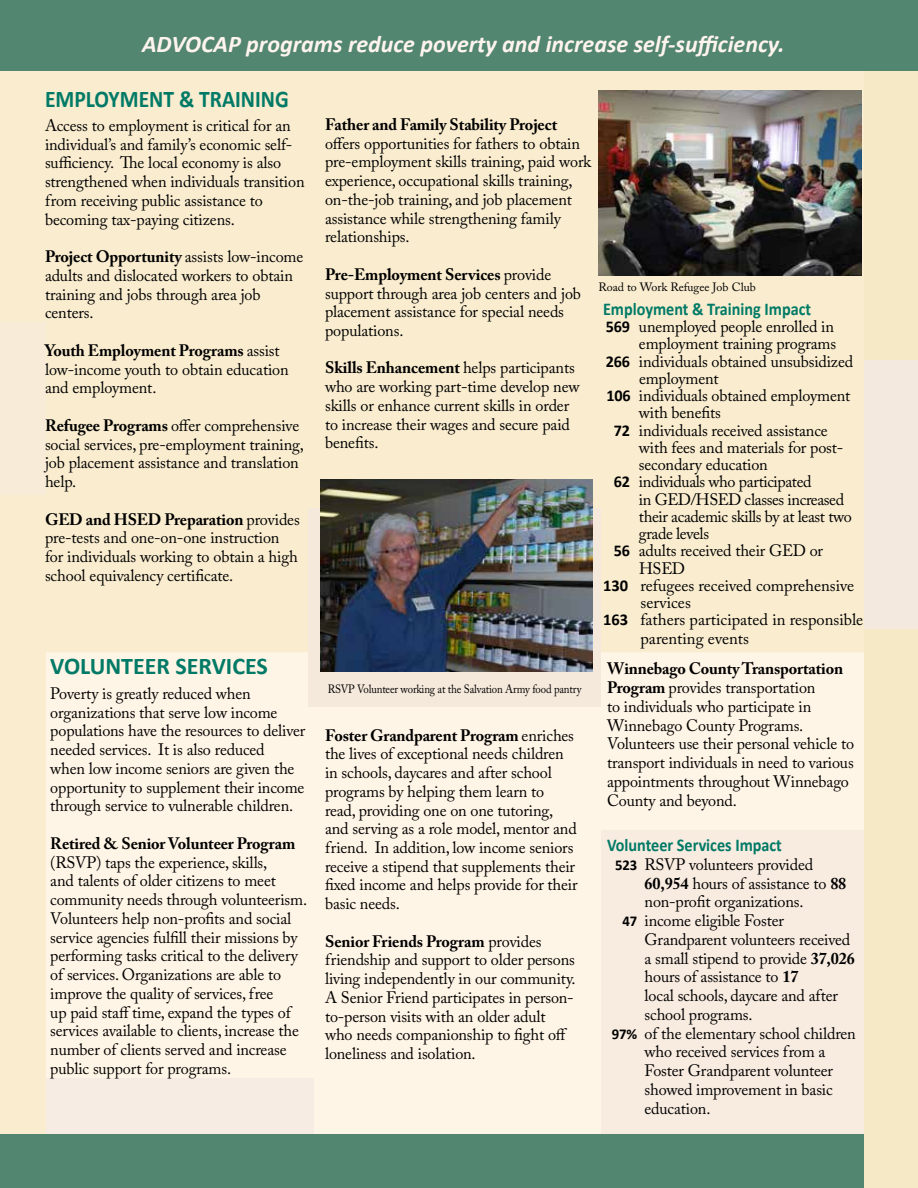
<style>
.page{position:relative;width:918px;height:1188px;background:#fff5e6}
.page>*{position:absolute;margin:0;border:0;box-sizing:border-box;transform-origin:0 0}
.t1{font:italic 700 24px "Calibri";color:#fff4ee}
.t2{font:700 24px "Calibri";color:#007a66;scale:.9 1}
.t3{font:700 24px "Calibri";color:#007a66}
.t4{font:700 18px "Calibri";color:#007a66;scale:.9 1}
.t5{font:16.5px/18.8px "Adobe Caslon Pro";letter-spacing:-.01em;color:#000}
.t6{font:700 16.5px "Adobe Caslon Pro";letter-spacing:-.01em;color:#000}
.t7{font:12px "Adobe Caslon Pro";letter-spacing:-.015em;color:#000;scale:.9 1}
.t8{font:12px "Adobe Caslon Pro";letter-spacing:-.015em;color:#000}
.s1{font-weight:700}
.s2{font-family:"Calibri";font-weight:700}
.s3{font-family:"Calibri";font-weight:700;font-size:15px}
</style>
<div class="page">
<div style="left:0;top:70px;width:918px;height:582px;background:#f9eccf"></div>
<div style="left:0;top:322px;width:46px;height:173px;background:#f8ebd7"></div>
<div style="left:0;top:1079px;width:314px;height:55px;background:#f7ece4"></div>
<div style="left:601px;top:831px;width:273px;height:303px;background:#f8ebe0"></div>
<div style="left:864px;top:70px;width:54px;height:292px;background:#f6e9c5"></div>
<div style="left:864px;top:360px;width:54px;height:269px;background:#f4e9df"></div>
<div style="left:0;top:652px;width:46px;height:482px;background:#f9eccf"></div>
<div style="left:0;top:1134px;width:918px;height:54px;background:#538671"></div>
<div style="left:309px;top:508px;width:292px;height:199px;background:#f5e9db"></div>
<img style="left:598px;top:91px;width:263px;height:185px">
<img style="left:320px;top:480px;width:272px;height:192px">
<div style="left:0;top:0;width:918px;height:70px;background:#538671"></div>
<div style="left:864px;top:629px;width:54px;height:559px;background:#f6e9c5"></div>
<h1 class="t1" style="left:142px;top:29px;width:644px">ADVOCAP programs reduce poverty and increase self-sufficiency.</h1>
<h1 class="t1" style="left:696px;top:31px;width:24px">f</h1>
<h1 class="t2" style="left:45px;top:84px;width:272px">EMPLOYMENT &amp; TRAINING</h1>
<p class="t5" style="left:45px;top:116px;width:261px">Access to employment is critical for an individual’s and family’s economic self&shy;sufficiency. The local economy is also strengthened when individuals transition from receiving public assistance to becoming tax-paying citizens.</p>
<p class="t5" style="left:45px;top:247px;width:260px"><span class="s1">Project Opportunity</span> assists low-income adults and dislocated workers to obtain training and jobs through area job centers.</p>
<p class="t5" style="left:45px;top:341px;width:245px"><span class="s1">Youth Employment Programs</span> assist low-income youth to obtain education and employment.</p>
<p class="t5" style="left:45px;top:416px;width:260px"><span class="s1">Refugee Programs</span> offer comprehensive social services, pre-employment training, job placement assistance and translation help.</p>
<p class="t5" style="left:45px;top:510px;width:256px"><span class="s1">GED and HSED Preparation</span> provides pre-tests and one-on-one instruction for individuals working to obtain a high school equivalency certificate.</p>
<h1 class="t3" style="left:50px;top:651px;width:219px">VOLUNTEER SERVICES</h1>
<p class="t5" style="left:50px;top:684px;width:257px">Poverty is greatly reduced when organizations that serve low income populations have the resources to deliver needed services. It is also reduced<br>when low income seniors are given the opportunity to supplement their income through service to vulnerable children.</p>
<p class="t6" style="left:50px;top:834px;width:247px">Retired &amp; Senior Volunteer Program</p>
<p class="t5" style="left:50px;top:853px;width:258px">(RSVP) taps the experience, skills,<br>and talents of older citizens to meet community needs through volunteerism.<br>Volunteers help non-profits and social service agencies fulfill their missions by performing tasks critical to the delivery of services. Organizations are able to improve the quality of services, free<br>up paid staff time, expand the types of services available to clients, increase the number of clients served and increase public support for programs.</p>
<p class="t6" style="left:325px;top:114px;width:234px">Father and Family Stability Project</p>
<p class="t5" style="left:325px;top:133px;width:268px">offers opportunities for fathers to obtain pre-employment skills training, paid work experience, occupational skills training, on-the-job training, and job placement assistance while strengthening family relationships.</p>
<p class="t5" style="left:325px;top:265px;width:258px"><span class="s1">Pre-Employment Services</span> provide support through area job centers and job placement assistance for special needs populations.</p>
<p class="t5" style="left:325px;top:358px;width:256px"><span class="s1">Skills Enhancement</span> helps participants who are working part-time develop new skills or enhance current skills in order to increase their wages and secure paid benefits.</p>
<p class="t8" style="left:598px;top:280px;width:159px">Road to Work Refugee Job Club</p>
<p class="t4" style="left:603px;top:298px;width:233px">Employment &amp; Training Impact</p>
<p class="t5" style="left:606px;top:317px;width:230px"><span class="s2">569</span> unemployed people enrolled in</p>
<p class="t5" style="left:639px;top:334px;width:199px">employment training programs</p>
<p class="t5" style="left:606px;top:352px;width:249px"><span class="s2">266</span> individuals obtained unsubsidized</p>
<p class="t5" style="left:639px;top:369px;width:81px">employment</p>
<p class="t5" style="left:606px;top:386px;width:245px"><span class="s2">106</span> individuals obtained employment</p>
<p class="t5" style="left:639px;top:403px;width:83px">with benefits</p>
<p class="t5" style="left:614px;top:421px;width:215px"><span class="s2">72</span> individuals received assistance</p>
<p class="t5" style="left:639px;top:438px;width:206px">with fees and materials for post-</p>
<p class="t5" style="left:639px;top:455px;width:130px">secondary education</p>
<p class="t5" style="left:614px;top:472px;width:199px"><span class="s2">62</span> individuals who participated</p>
<p class="t5" style="left:639px;top:490px;width:207px">in GED/HSED classes increased</p>
<p class="t5" style="left:639px;top:507px;width:214px">their academic skills by at least two</p>
<p class="t5" style="left:639px;top:524px;width:72px">grade levels</p>
<p class="t5" style="left:614px;top:541px;width:211px"><span class="s2">56</span> adults received their GED or</p>
<p class="t5" style="left:639px;top:559px;width:48px">HSED</p>
<p class="t5" style="left:603px;top:576px;width:253px"><span class="s2">130</span> refugees received comprehensive</p>
<p class="t5" style="left:640px;top:593px;width:52px">services</p>
<p class="t5" style="left:603px;top:610px;width:262px"><span class="s2">163</span> fathers participated in responsible</p>
<p class="t5" style="left:641px;top:629px;width:110px">parenting events</p>
<p class="t7" style="left:328px;top:682px;width:283px">RSVP Volunteer working at the Salvation Army food pantry</p>
<p class="t5" style="left:325px;top:725px;width:254px"><span class="s1">Foster Grandparent Program</span> enriches the lives of exceptional needs children in schools, daycares and after school programs by helping them learn to read, providing one on one tutoring, and serving as a role model, mentor and friend. In addition, low income seniors receive a stipend that supplements their fixed income and helps provide for their basic needs.</p>
<p class="t5" style="left:325px;top:932px;width:252px"><span class="s1">Senior Friends Program</span> provides friendship and support to older persons living independently in our community.<br>A Senior Friend participates in person&shy;to-person visits with an older adult who needs companionship to fight off loneliness and isolation.</p>
<p class="t5" style="left:607px;top:659px;width:249px"><span class="s1">Winnebago County Transportation Program</span> provides transportation<br>to individuals who participate in Winnebago County Programs.<br>Volunteers use their personal vehicle to transport individuals in need to various appointments throughout Winnebago County and beyond.</p>
<p class="t4" style="left:607px;top:834px;width:196px">Volunteer Services Impact</p>
<p class="t5" style="left:615px;top:855px;width:200px"><span class="s3">523</span> RSVP volunteers provided</p>
<p class="t5" style="left:645px;top:874px;width:203px"><span class="s1">60,954</span> hours of assistance to <span class="s1">88</span></p>
<p class="t5" style="left:645px;top:892px;width:161px">non-profit organizations.</p>
<p class="t5" style="left:622px;top:911px;width:163px"><span class="s3">47</span> income eligible Foster</p>
<p class="t5" style="left:645px;top:930px;width:207px">Grandparent volunteers received</p>
<p class="t5" style="left:645px;top:949px;width:212px">a small stipend to provide <span class="s1">37,026</span></p>
<p class="t5" style="left:645px;top:967px;width:155px">hours of assistance to <span class="s1">17</span></p>
<p class="t5" style="left:645px;top:986px;width:195px">local schools, daycare and after</p>
<p class="t5" style="left:645px;top:1005px;width:110px">school programs.</p>
<p class="t5" style="left:612px;top:1024px;width:246px"><span class="s3">97%</span> of the elementary school children</p>
<p class="t5" style="left:645px;top:1042px;width:182px">who received services from a</p>
<p class="t5" style="left:645px;top:1061px;width:190px">Foster Grandparent volunteer</p>
<p class="t5" style="left:645px;top:1080px;width:190px">showed improvement in basic</p>
<p class="t5" style="left:645px;top:1099px;width:67px">education.</p>
</div>
